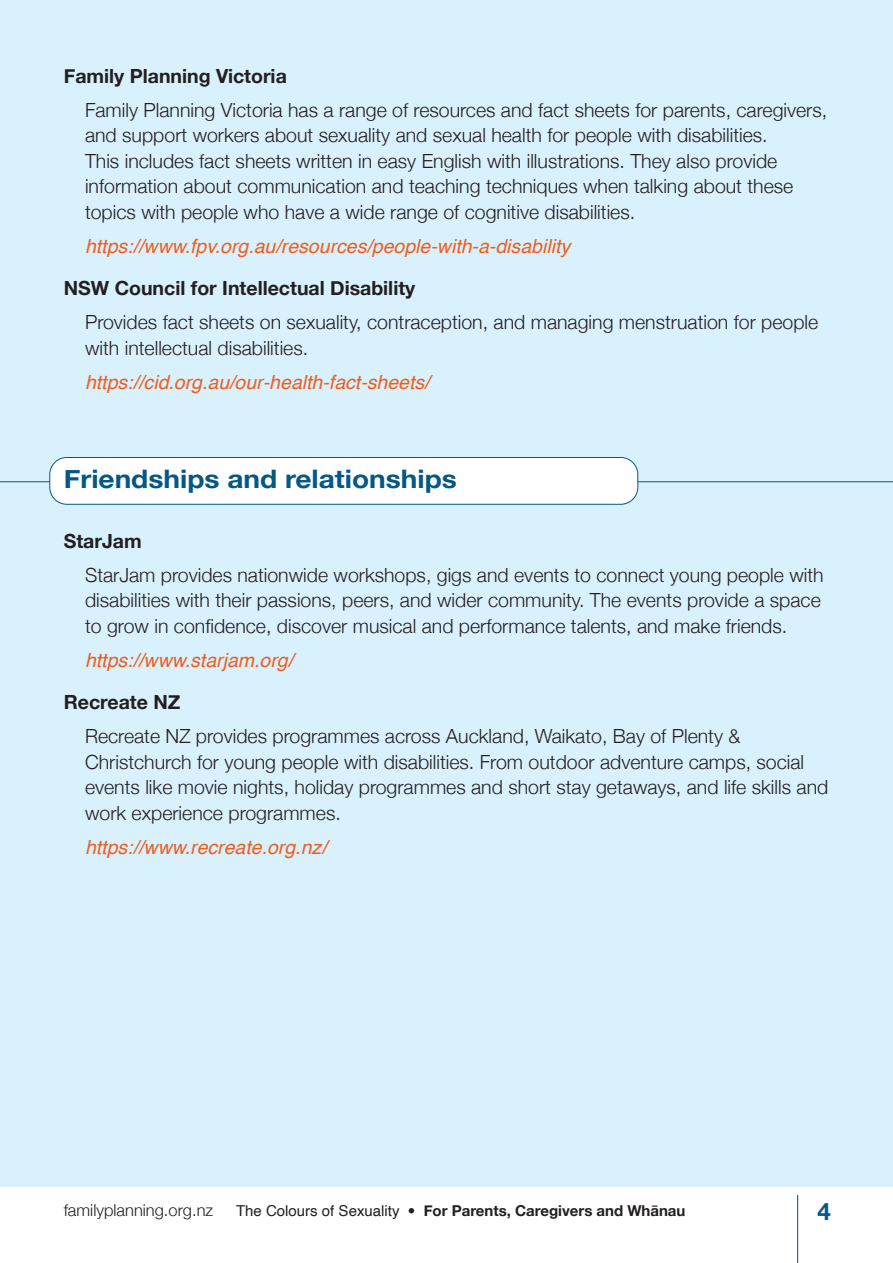
<style>
.page{position:relative;width:893px;height:1263px;background:#fff}
.page>*{position:absolute;margin:0;border:0;box-sizing:border-box;transform-origin:0 0}
.SH1-_section{font:700 25.5px "Helvetica Neue";color:#055785;scale:1.1 1}
.t1{font:700 24px "Helvetica Neue";color:#055785}
.n13_indent_5mm{font:300 19.5px/25.5px "Helvetica Neue";color:#231f20}
.Hyperlink_5mm_indent{font:italic 19.5px "Helvetica";color:#ee5e20}
.Book{font:700 19.5px "Helvetica Neue";color:#231f20}
.t2{font:300 16.5px "Helvetica Neue";color:#231f20}
.t3{font:700 15px "Helvetica Neue";color:#231f20}
.s1{font-family:"Helvetica";font-weight:400}
.s2{font-weight:300}
</style>
<div class="page">
<div style="left:0;top:0;width:893px;height:1187px;background:#d9f1fc"></div>
<hr style="left:797px;top:1195px;width:1px;height:68px;background:#04516b">
<hr style="left:0;top:481px;width:893px;height:1px;background:#055785">
<div style="left:50px;top:457px;width:588px;height:47px;background:#fff;border-radius:17px"></div>
<div style="left:49px;top:457px;width:589px;height:48px;border:1px solid #055785;border-radius:17px"></div>
<p class="Book" style="left:64px;top:61px;width:225px">Family Planning Victoria</p>
<p class="n13_indent_5mm" style="left:85px;top:96px;width:744px">Family Planning Victoria has a range of resources and fact sheets for parents, caregivers, and support workers about sexuality and sexual health for people with disabilities.<br>This includes fact sheets written in easy English with illustrations. They also provide information about communication and teaching techniques when talking about these topics with people who have a wide range of cognitive disabilities.</p>
<p class="Hyperlink_5mm_indent" style="left:85px;top:231px;width:487px">https://www.fpv.org.au/resources/people-with-a-disability</p>
<p class="Book" style="left:64px;top:273px;width:353px">NSW Council for Intellectual Disability</p>
<p class="n13_indent_5mm" style="left:85px;top:308px;width:735px">Provides fact sheets on sexuality, contraception, and managing menstruation for people with intellectual disabilities.</p>
<p class="Hyperlink_5mm_indent" style="left:85px;top:367px;width:346px">https://cid.org.au/our-health-fact-sheets/</p>
<p class="SH1-_section" style="left:64px;top:459px;width:359px">Friendships and relationships</p>
<p class="Book" style="left:64px;top:525px;width:79px">StarJam</p>
<p class="n13_indent_5mm" style="left:85px;top:561px;width:740px">StarJam provides nationwide workshops, gigs and events to connect young people with disabilities with their passions, peers, and wider community. The events provide a space to grow in confidence, discover musical and performance talents, and make friends.</p>
<p class="Hyperlink_5mm_indent" style="left:85px;top:644px;width:210px">https://www.starjam.org/</p>
<p class="Book" style="left:64px;top:687px;width:118px">Recreate NZ</p>
<p class="n13_indent_5mm" style="left:85px;top:722px;width:745px">Recreate NZ provides programmes across Auckland, Waikato, Bay of Plenty &amp; Christchurch for young people with disabilities. From outdoor adventure camps, social events like movie nights, holiday programmes and short stay getaways, and life skills and work experience programmes.</p>
<p class="Hyperlink_5mm_indent" style="left:85px;top:831px;width:243px">https://www.recreate.org.nz/</p>
<p class="t2" style="left:64px;top:1197px;width:151px">familyplanning.org.nz</p>
<p class="t3" style="left:236px;top:1199px;width:451px"><span class="s1">The Colours of Sexuality</span> <span class="s2">•</span> For Parents, Caregivers and Whānau</p>
<p class="t1" style="left:818px;top:1193px;width:15px">4</p>
</div>
